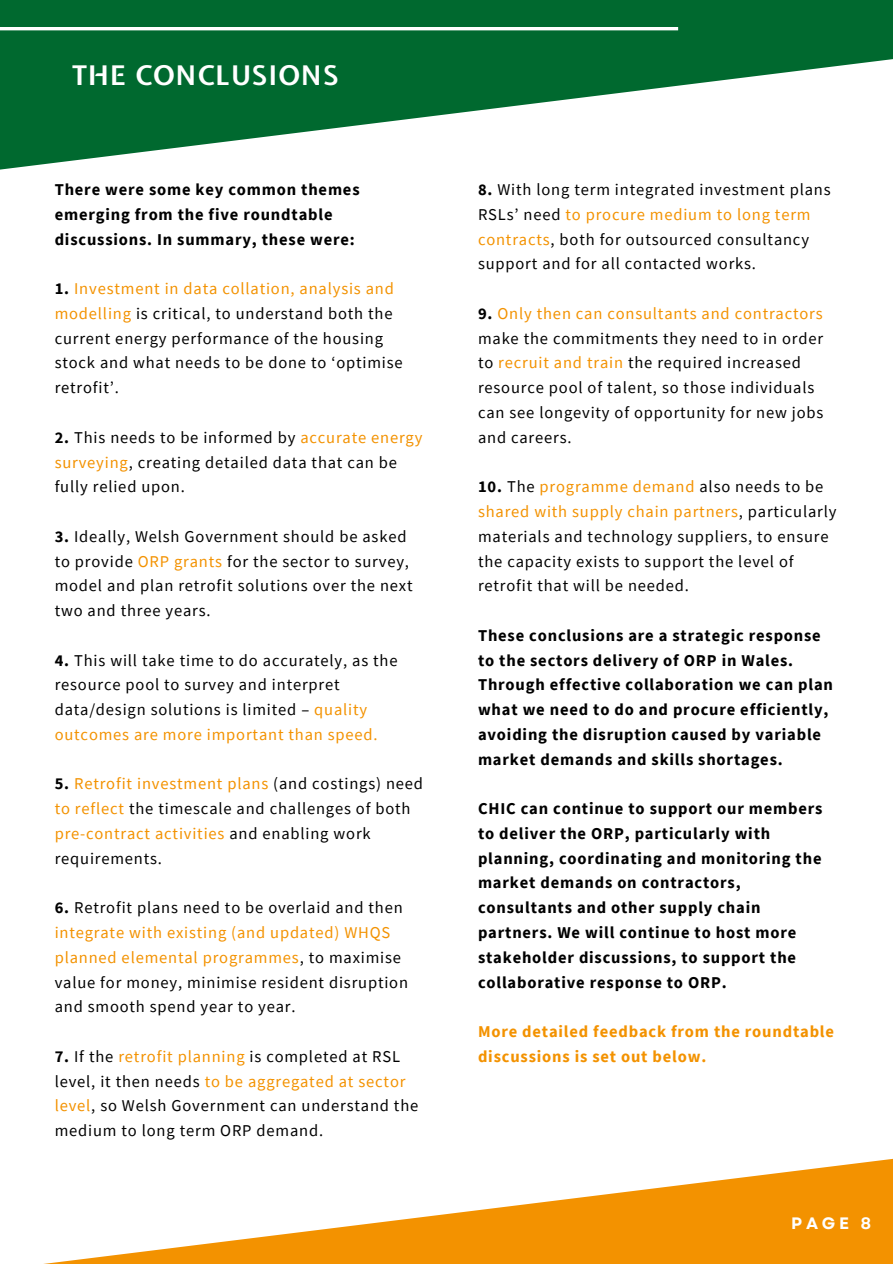
<style>
.page{position:relative;width:893px;height:1264px;background:#fff}
.page>*{position:absolute;margin:0;border:0;box-sizing:border-box;transform-origin:0 0}
.t1{font:700 27px "Expletus Sans";letter-spacing:.045em;color:#fff}
.t2{font:16.5px/24.8px "Source Sans Pro";letter-spacing:.05em;color:#000}
.t3{font:700 16.5px/24.8px "Source Sans Pro";letter-spacing:.05em;color:#000}
.t4{font:700 16.5px/24.8px "Source Sans Pro";letter-spacing:.05em;color:#f39200}
.t5{font:700 16.5px "Garet";color:#fff}
.s1{font-weight:700}
.s2{color:#f39200}
</style>
<div class="page">
<svg style="left:0;top:0;width:892px;height:170px;fill:#00692f"></svg>
<hr style="left:0;top:27px;width:678px;height:3px;background:#fff">
<svg style="left:52px;top:1159px;width:840px;height:104px"></svg>
<p class="t1" style="left:73px;top:57px;width:268px">THE CONCLUSIONS</p>
<p class="t3" style="left:55px;top:177px;width:306px">There were some key common themes emerging from the five roundtable discussions. In summary, these were:</p>
<p class="t2" style="left:55px;top:276px;width:349px"><span class="s1">1.</span> <span class="s2">Investment in data collation, analysis and modelling</span> is critical, to understand both the current energy performance of the housing stock and what needs to be done to ‘optimise retrofit’.</p>
<p class="t2" style="left:55px;top:424px;width:369px"><span class="s1">2.</span> This needs to be informed by <span class="s2">accurate energy surveying</span>, creating detailed data that can be fully relied upon.</p>
<p class="t2" style="left:55px;top:523px;width:359px"><span class="s1">3.</span> Ideally, Welsh Government should be asked to provide <span class="s2">ORP grants</span> for the sector to survey, model and plan retrofit solutions over the next two and three years.</p>
<p class="t2" style="left:55px;top:647px;width:344px"><span class="s1">4.</span> This will take time to do accurately, as the resource pool to survey and interpret data/design solutions is limited – <span class="s2">quality outcomes are more important than speed.</span></p>
<p class="t2" style="left:55px;top:771px;width:370px"><span class="s1">5.</span> <span class="s2">Retrofit investment plans</span> (and costings) need <span class="s2">to reflect</span> the timescale and challenges of both <span class="s2">pre-contract activities</span> and enabling work requirements.</p>
<p class="t2" style="left:55px;top:895px;width:355px"><span class="s1">6.</span> Retrofit plans need to be overlaid and then <span class="s2">integrate with existing (and updated) WHQS planned elemental programmes</span>, to maximise value for money, minimise resident disruption and smooth spend year to year.</p>
<p class="t2" style="left:55px;top:1043px;width:365px"><span class="s1">7.</span> If the <span class="s2">retrofit planning</span> is completed at RSL level, it then needs <span class="s2">to be aggregated at sector level</span>, so Welsh Government can understand the medium to long term ORP demand.</p>
<p class="t2" style="left:478px;top:177px;width:354px"><span class="s1">8.</span> With long term integrated investment plans RSLs’ need <span class="s2">to procure medium to long term contracts</span>, both for outsourced consultancy support and for all contacted works.</p>
<p class="t2" style="left:478px;top:301px;width:347px"><span class="s1">9.</span> <span class="s2">Only then can consultants and contractors </span>make the commitments they need to in order to <span class="s2">recruit and train</span> the required increased resource pool of talent, so those individuals can see longevity of opportunity for new jobs and careers.</p>
<p class="t2" style="left:478px;top:474px;width:360px"><span class="s1">10.</span> The <span class="s2">programme demand</span> also needs to be <span class="s2">shared with supply chain partners</span>, particularly materials and technology suppliers, to ensure the capacity exists to support the level of retrofit that will be needed.</p>
<p class="t3" style="left:478px;top:622px;width:356px">These conclusions are a strategic response to the sectors delivery of ORP in Wales.<br>Through effective collaboration we can plan what we need to do and procure efficiently, avoiding the disruption caused by variable market demands and skills shortages.</p>
<p class="t3" style="left:478px;top:796px;width:346px">CHIC can continue to support our members to deliver the ORP, particularly with planning, coordinating and monitoring the market demands on contractors, consultants and other supply chain partners. We will continue to host more stakeholder discussions, to support the collaborative response to ORP.</p>
<p class="t4" style="left:478px;top:1018px;width:357px">More detailed feedback from the roundtable discussions is set out below.</p>
<p class="t5" style="left:791px;top:1211px;width:81px">PAGE 8</p>
</div>
